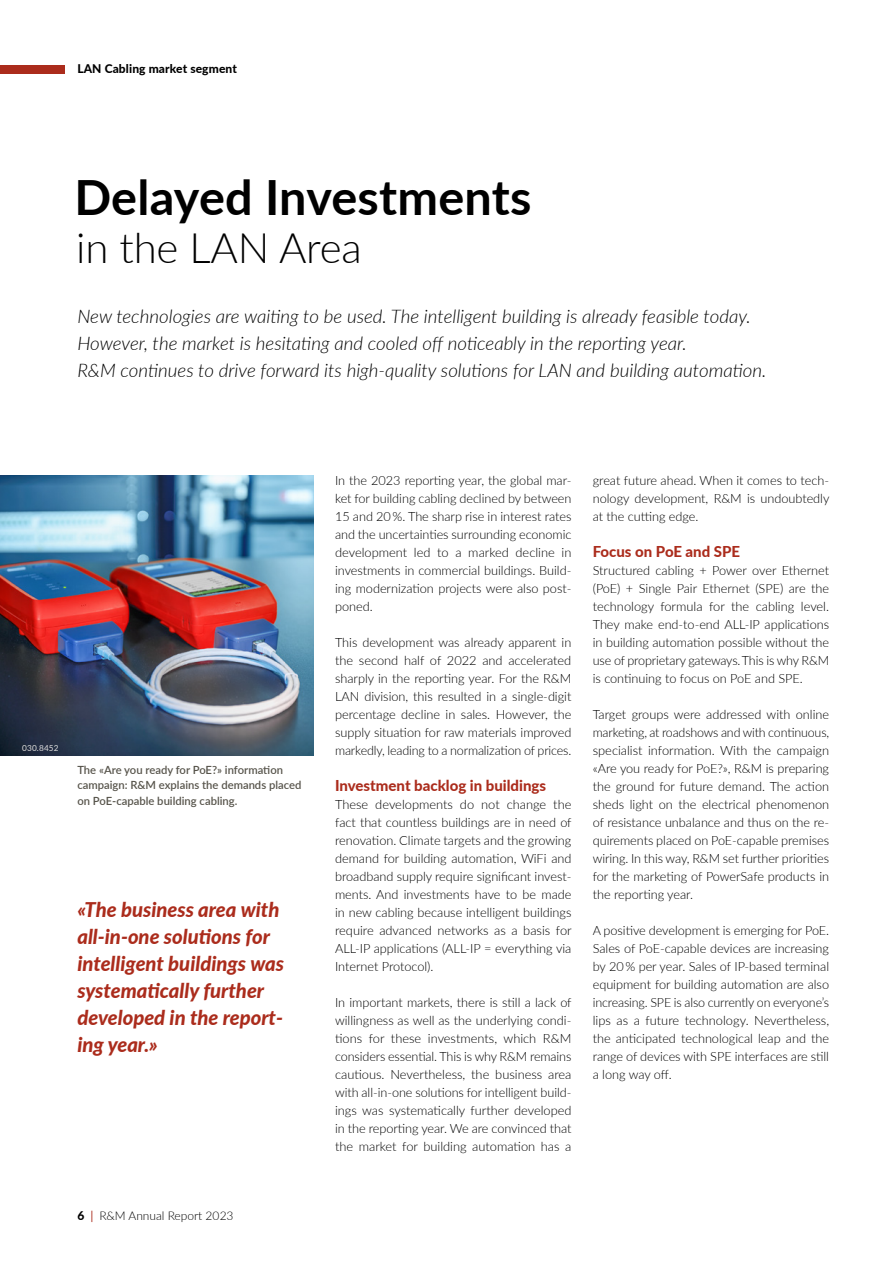
<style>
.page{position:relative;width:893px;height:1263px;background:#fff}
.page>*{position:absolute;margin:0;border:0;box-sizing:border-box;transform-origin:0 0}
.t1{font:700 48.6px "Lato";letter-spacing:.005em;color:#000}
.t2{font:300 42px "Lato";letter-spacing:-.005em;color:#000}
.t3{font:italic 800 20.25px/27px "Lato";color:#ab2c1c}
.t4{font:italic 300 18.75px/27px "Lato";color:#000}
.t5{font:800 15px "Lato";color:#ab2c1c}
.t6{font:300 12.75px/18px "Lato";letter-spacing:-.005em;color:#000;text-align:justify}
.t7{font:800 12px "Lato";letter-spacing:.01em;color:#000}
.t8{font:300 12px "Lato";letter-spacing:-.005em;color:#000}
.t9{font:600 11.25px/15.8px "Lato";color:#57544b}
.t10{font:8.25px "Lato";letter-spacing:.02em;color:#dcdcdb}
.s1{font-weight:800}
.s2{font-weight:400;color:#ab2c1c}
</style>
<div class="page">
<div style="left:0;top:65px;width:65px;height:8px;background:#ab2c1c"></div>
<img style="left:0;top:476px;width:314px;height:279px">
<p class="t7" style="left:77px;top:64px;width:161px">LAN Cabling market segment</p>
<h1 class="t1" style="left:74px;top:179px;width:459px">Delayed Investments</h1>
<h2 class="t2" style="left:76px;top:218px;width:287px">in the LAN Area</h2>
<p class="t4" style="left:77px;top:302px;width:690px">New technologies are waiting to be used. The intelligent building is already feasible today.<br>However, the market is hesitating and cooled off noticeably in the reporting year.<br>R&amp;M continues to drive forward its high-quality solutions for LAN and building automation.</p>
<p class="t10" style="left:22px;top:745px;width:38px">030.8452</p>
<p class="t9" style="left:77px;top:761px;width:225px">The «Are you ready for PoE?» information campaign: R&amp;M explains the demands placed on PoE-capable building cabling.</p>
<h3 class="t3" style="left:77px;top:898px;width:208px">«The business area with all-in-one solutions for intelligent buildings was systematically further developed in the report&shy;ing year.»</h3>
<p class="t8" style="left:77px;top:1208px;width:158px"><span class="s1">6</span> <span class="s2">|</span> R&amp;M Annual Report 2023</p>
<p class="t6" style="left:335px;top:471px;width:238px">In the 2023 reporting year, the global mar&shy;ket for building cabling declined by between 15 and 20 %. The sharp rise in interest rates and the uncertainties surrounding economic development led to a marked decline in investments in commercial buildings. Build&shy;ing modernization projects were also post&shy;poned.</p>
<p class="t6" style="left:335px;top:633px;width:238px">This development was already apparent in the second half of 2022 and accelerated sharply in the reporting year. For the R&amp;M LAN division, this resulted in a single-digit percentage decline in sales. However, the supply situation for raw materials improved markedly, leading to a normalization of prices.</p>
<p class="t5" style="left:335px;top:779px;width:213px">Investment backlog in buildings</p>
<p class="t6" style="left:335px;top:795px;width:238px">These developments do not change the fact that countless buildings are in need of renovation. Climate targets and the growing demand for building automation, WiFi and broadband supply require significant invest&shy;ments. And investments have to be made in new cabling because intelligent buildings require advanced networks as a basis for ALL-IP applications (ALL-IP = everything via Internet Protocol).</p>
<p class="t6" style="left:335px;top:993px;width:238px">In important markets, there is still a lack of willingness as well as the underlying condi&shy;tions for these investments, which R&amp;M considers essential. This is why R&amp;M remains cautious. Nevertheless, the business area with all-in-one solutions for intelligent build&shy;ings was systematically further developed in the reporting year. We are convinced that the market for building automation has a</p>
<p class="t6" style="left:593px;top:471px;width:238px">great future ahead. When it comes to tech&shy;nology development, R&amp;M is undoubtedly at the cutting edge.</p>
<p class="t5" style="left:593px;top:545px;width:149px">Focus on PoE and SPE</p>
<p class="t6" style="left:593px;top:561px;width:238px">Structured cabling + Power over Ethernet (PoE) + Single Pair Ethernet (SPE) are the technology formula for the cabling level.<br>They make end-to-end ALL-IP applications in building automation possible without the use of proprietary gateways. This is why R&amp;M is continuing to focus on PoE and SPE.</p>
<p class="t6" style="left:593px;top:705px;width:238px">Target groups were addressed with online marketing, at roadshows and with continuous, specialist information. With the campaign «Are you ready for PoE?», R&amp;M is preparing the ground for future demand. The action sheds light on the electrical phenomenon of resistance unbalance and thus on the re&shy;quirements placed on PoE-capable premises wiring. In this way, R&amp;M set further priorities for the marketing of PowerSafe products in the reporting year.</p>
<p class="t6" style="left:593px;top:921px;width:238px">A positive development is emerging for PoE.<br>Sales of PoE-capable devices are increasing by 20 % per year. Sales of IP-based terminal equipment for building automation are also increasing. SPE is also currently on everyone’s lips as a future technology. Nevertheless, the anticipated technological leap and the range of devices with SPE interfaces are still a long way off.</p>
</div>
